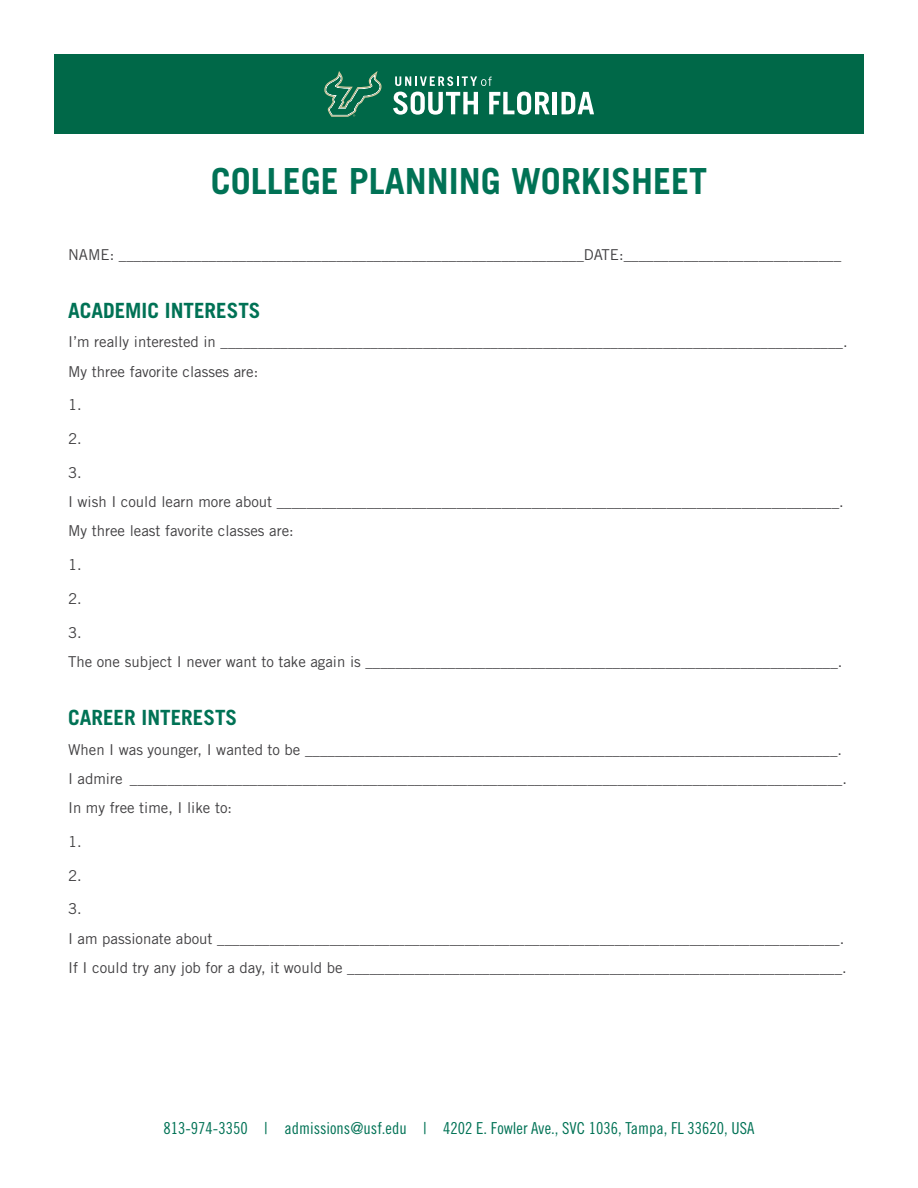
<style>
.page{position:relative;width:918px;height:1188px;background:#fff}
.page>*{position:absolute;margin:0;border:0;box-sizing:border-box;transform-origin:0 0}
.t1{font:700 36px "Trade Gothic LT Std";color:#007255}
.t2{font:700 21px "Trade Gothic LT Std";color:#007255}
.t3{font:16.5px "Trade Gothic LT Std Cn 18";color:#007255}
.t4{font:15px/29.2px "Trade Gothic LT Std";color:#414042}
</style>
<div class="page">
<div style="left:54px;top:54px;width:810px;height:80px;background:#006848"></div>
<svg style="left:324px;top:71px;width:58px;height:46px"></svg>
<svg style="left:395px;top:76px;width:97px;height:10px"></svg>
<svg style="left:393px;top:92px;width:85px;height:23px"></svg>
<svg style="left:489px;top:92px;width:61px;height:23px"></svg>
<hr style="left:553px;top:92px;width:4px;height:22px;background:#fff">
<svg style="left:562px;top:92px;width:32px;height:22px"></svg>
<h1 class="t1" style="left:211px;top:159px;width:498px">COLLEGE PLANNING WORKISHEET</h1>
<p class="t4" style="left:68px;top:239px;width:775px">NAME: ______________________________________________________________DATE:_____________________________</p>
<h2 class="t2" style="left:68px;top:298px;width:194px">ACADEMIC INTERESTS</h2>
<p class="t4" style="left:68px;top:327px;width:781px">I’m really interested in ___________________________________________________________________________________.<br>My three favorite classes are:</p>
<p class="t4" style="left:68px;top:390px;width:15px">1.</p>
<p class="t4" style="left:68px;top:424px;width:15px">2.</p>
<p class="t4" style="left:68px;top:458px;width:777px">3.<br>I wish I could learn more about ___________________________________________________________________________.<br>My three least favorite classes are:</p>
<p class="t4" style="left:68px;top:550px;width:15px">1.</p>
<p class="t4" style="left:68px;top:584px;width:15px">2.</p>
<p class="t4" style="left:68px;top:617px;width:776px">3.<br>The one subject I never want to take again is _______________________________________________________________.</p>
<h2 class="t2" style="left:68px;top:705px;width:171px">CAREER INTERESTS</h2>
<p class="t4" style="left:68px;top:734px;width:780px">When I was younger, I wanted to be _______________________________________________________________________.<br>I admire _______________________________________________________________________________________________.<br>In my free time, I like to:</p>
<p class="t4" style="left:68px;top:827px;width:15px">1.</p>
<p class="t4" style="left:68px;top:860px;width:15px">2.</p>
<p class="t4" style="left:68px;top:894px;width:780px">3.<br>I am passionate about ___________________________________________________________________________________.<br>If I could try any job for a day, it would be __________________________________________________________________.</p>
<p class="t3" style="left:164px;top:1118px;width:593px">813-974-3350 | admissions@usf.edu | 4202 E. Fowler Ave., SVC 1036, Tampa, FL 33620, USA</p>
</div>
